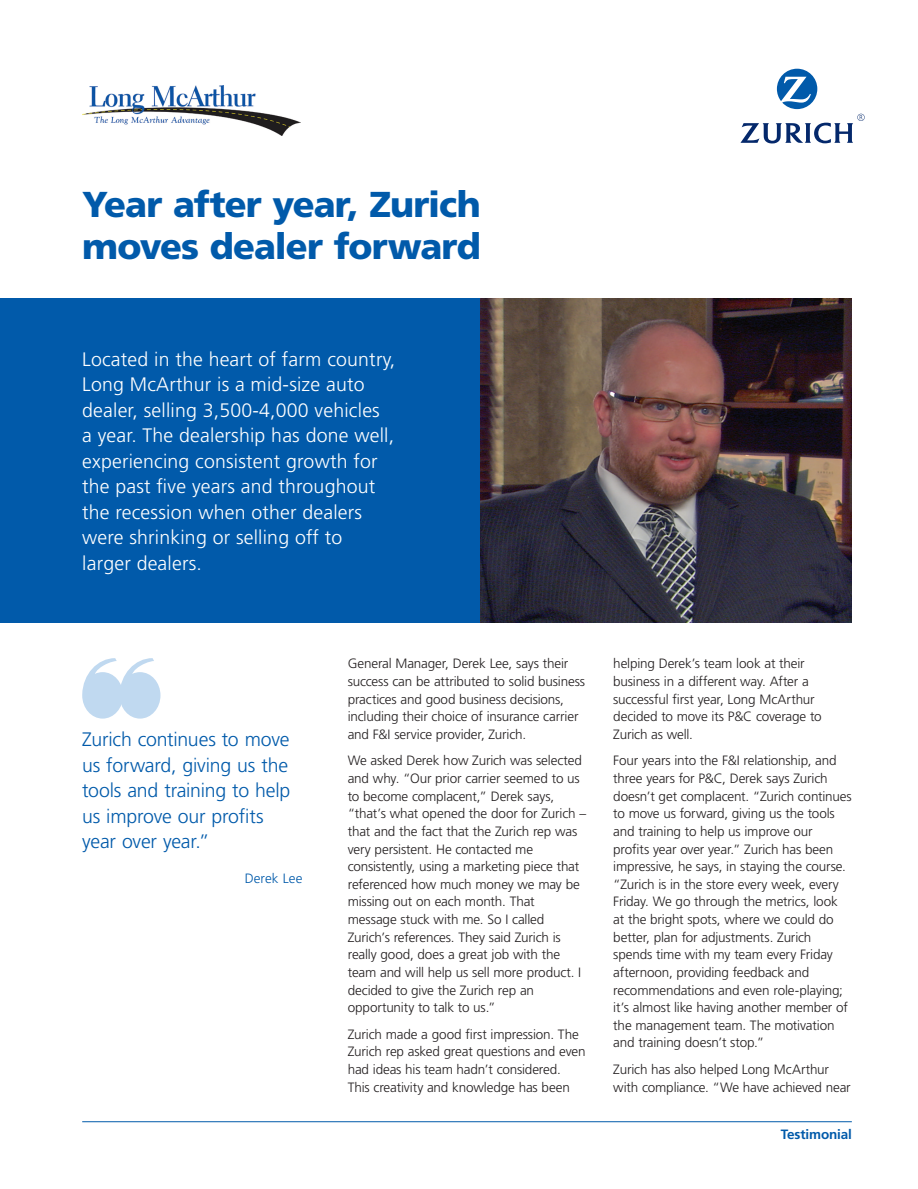
<style>
.page{position:relative;width:918px;height:1189px;background:#fff}
.page>*{position:absolute;margin:0;border:0;box-sizing:border-box;transform-origin:0 0}
.Main_title{font:900 36px/42px "Frutiger LT Std";letter-spacing:-.03em;color:#015aaa}
.standfirst_one_colum{font:300 19.5px/25.5px "Frutiger LT Std";letter-spacing:.01em;color:#fff}
.Body{font:300 19.5px/25.5px "Frutiger LT Std";letter-spacing:-.015em;color:#015aaa}
.Body-2{font:300 13.5px/17.5px "Frutiger LT Std";letter-spacing:-.01em;color:#231f20}
.t1{font:700 13.5px "Frutiger LT Std";letter-spacing:-.01em;color:#015aaa}
.Body-3{font:300 13.5px "Frutiger LT Std";letter-spacing:.005em;color:#015aaa}
</style>
<div class="page">
<svg style="left:740px;top:69px;width:124px;height:74px"></svg>
<div style="left:0;top:298px;width:480px;height:324px;background:#015aaa"></div>
<svg style="left:82px;top:658px;width:78px;height:61px"></svg>
<hr style="left:82px;top:1121px;width:770px;height:1px;background:#015aaa">
<img style="left:480px;top:298px;width:372px;height:324px">
<img style="left:82px;top:86px;width:218px;height:50px">
<p class="Main_title" style="left:82px;top:184px;width:400px">Year after year, Zurich moves dealer forward</p>
<p class="standfirst_one_colum" style="left:82px;top:347px;width:314px">Located in the heart of farm country,<br>Long McArthur is a mid-size auto dealer, selling 3,500-4,000 vehicles<br>a year. The dealership has done well, experiencing consistent growth for the past five years and throughout the recession when other dealers were shrinking or selling off to larger dealers.</p>
<p class="Body" style="left:82px;top:727px;width:210px">Zurich continues to move us forward, giving us the tools and training to help us improve our profits year over year.”</p>
<p class="Body-3" style="left:245px;top:870px;width:59px">Derek Lee</p>
<p class="Body-2" style="left:348px;top:655px;width:239px">General Manager, Derek Lee, says their success can be attributed to solid business practices and good business decisions, including their choice of insurance carrier and F&amp;I service provider, Zurich.</p>
<p class="Body-2" style="left:348px;top:752px;width:240px">We asked Derek how Zurich was selected and why. “Our prior carrier seemed to us to become complacent,” Derek says, “that’s what opened the door for Zurich – that and the fact that the Zurich rep was very persistent. He contacted me consistently, using a marketing piece that referenced how much money we may be missing out on each month. That message stuck with me. So I called Zurich’s references. They said Zurich is really good, does a great job with the team and will help us sell more product. I decided to give the Zurich rep an opportunity to talk to us.”</p>
<p class="Body-2" style="left:348px;top:1025px;width:239px">Zurich made a good first impression. The Zurich rep asked great questions and even had ideas his team hadn’t considered.<br>This creativity and knowledge has been</p>
<p class="Body-2" style="left:613px;top:655px;width:210px">helping Derek’s team look at their business in a different way. After a successful first year, Long McArthur decided to move its P&amp;C coverage to<br>Zurich as well.</p>
<p class="Body-2" style="left:613px;top:752px;width:240px">Four years into the F&amp;I relationship, and three years for P&amp;C, Derek says Zurich doesn’t get complacent. “Zurich continues to move us forward, giving us the tools and training to help us improve our profits year over year.” Zurich has been impressive, he says, in staying the course. “Zurich is in the store every week, every Friday. We go through the metrics, look at the bright spots, where we could do better, plan for adjustments. Zurich spends time with my team every Friday afternoon, providing feedback and recommendations and even role-playing; it’s almost like having another member of the management team. The motivation and training doesn’t stop.”</p>
<p class="Body-2" style="left:613px;top:1061px;width:239px">Zurich has also helped Long McArthur with compliance. “We have achieved near</p>
<p class="t1" style="left:781px;top:1127px;width:73px">Testimonial</p>
</div>
